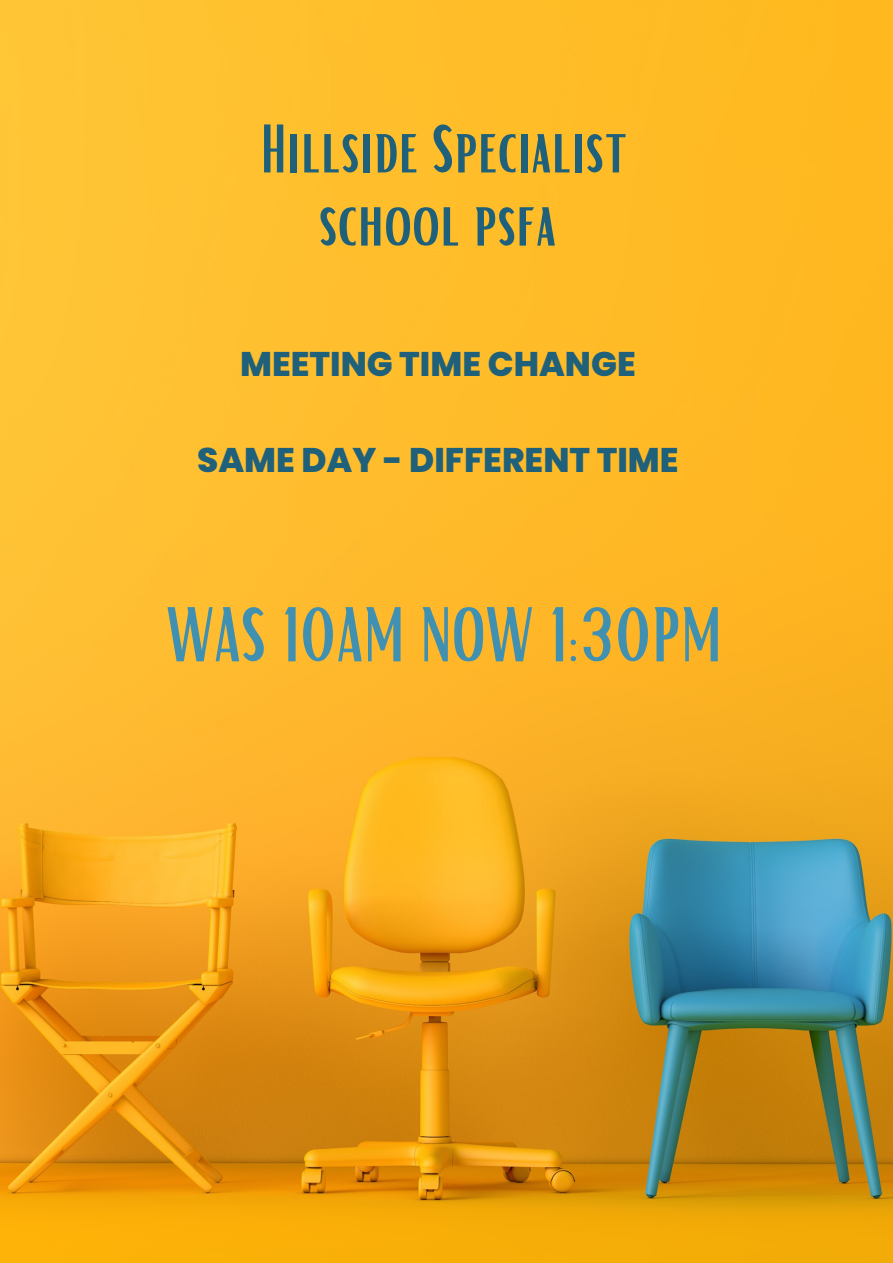
<style>
.page{position:relative;width:893px;height:1263px;background:#fff}
.page>*{position:absolute;margin:0;border:0;box-sizing:border-box;transform-origin:0 0}
.t1{font:74.85px "Bright";color:#4090b1}
.t2{font:66.3px/73.1px "Bright";color:#1f607b;text-align:center}
.t3{font:800 34.2px "Poppins";color:#1f607b}
</style>
<div class="page">
<img style="left:0;top:0;width:893px;height:1263px">
<p class="t2" style="left:260px;top:109px;width:368px">Hillside Specialist school psfa</p>
<p class="t3" style="left:240px;top:340px;width:397px">MEETING TIME CHANGE</p>
<p class="t3" style="left:197px;top:436px;width:483px">SAME DAY - DIFFERENT TIME</p>
<p class="t1" style="left:166px;top:586px;width:557px">WAS 10AM NOW 1:30PM</p>
</div>
